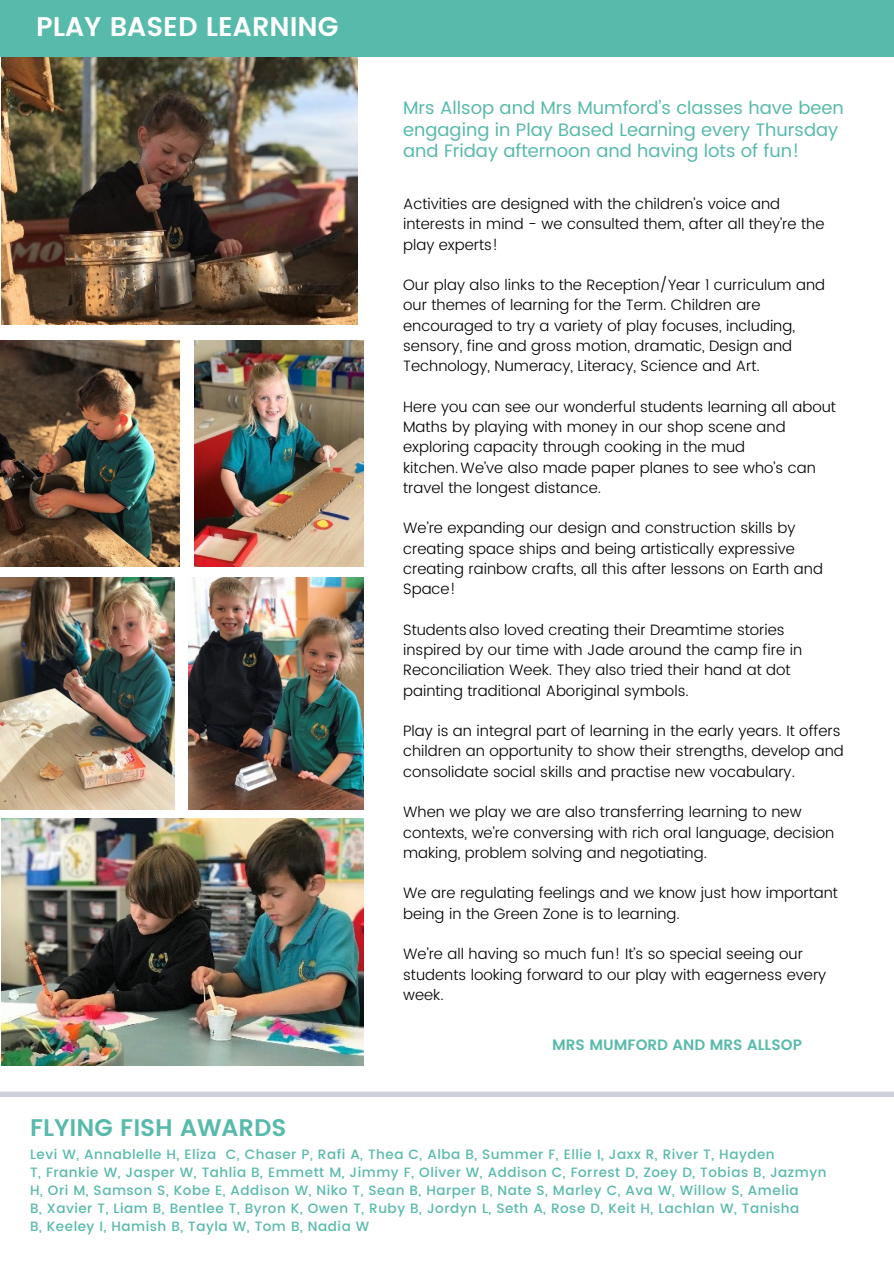
<style>
.page{position:relative;width:894px;height:1264px;background:#fff}
.page>*{position:absolute;margin:0;border:0;box-sizing:border-box;transform-origin:0 0}
.t1{font:600 27px "Poppins";color:#fff}
.t2{font:600 24px "Poppins";color:#58baab}
.t3{font:18px/21.5px "Poppins";color:#58baab}
.t4{font:300 15px/20.2px "Poppins";color:#000}
.t5{font:600 15px "Poppins";color:#58baab}
.t6{font:500 13.5px/18px "Poppins";letter-spacing:.04em;color:#58baab}
</style>
<div class="page">
<div style="left:0;top:0;width:893px;height:57px;background:#58baab"></div>
<svg style="left:0;top:1091px;width:893px;height:6px;background:#d0d4db"></svg>
<img style="left:194px;top:340px;width:169px;height:226px">
<img style="left:2px;top:57px;width:356px;height:267px">
<img style="left:0;top:340px;width:179px;height:226px">
<img style="left:2px;top:818px;width:361px;height:246px">
<img style="left:0;top:577px;width:175px;height:232px">
<img style="left:189px;top:577px;width:174px;height:232px">
<h1 class="t1" style="left:36px;top:11px;width:304px">PLAY BASED LEARNING</h1>
<h2 class="t2" style="left:30px;top:1113px;width:258px">FLYING FISH AWARDS</h2>
<p class="t3" style="left:403px;top:97px;width:442px">Mrs Allsop and Mrs Mumford’s classes have been engaging in Play Based Learning every Thursday and Friday afternoon and having lots of fun!</p>
<p class="t4" style="left:403px;top:194px;width:422px">Activities are designed with the children’s voice and interests in mind - we consulted them, after all they’re the play experts!</p>
<p class="t4" style="left:403px;top:275px;width:423px">Our play also links to the Reception/Year 1 curriculum and our themes of learning for the Term. Children are encouraged to try a variety of play focuses, including, sensory, fine and gross motion, dramatic, Design and Technology, Numeracy, Literacy, Science and Art.</p>
<p class="t4" style="left:403px;top:396px;width:434px">Here you can see our wonderful students learning all about Maths by playing with money in our shop scene and exploring capacity through cooking in the mud kitchen.We’ve also made paper planes to see who’s can travel the longest distance.</p>
<p class="t4" style="left:403px;top:518px;width:421px">We’re expanding our design and construction skills by creating space ships and being artistically expressive creating rainbow crafts, all this after lessons on Earth and Space!</p>
<p class="t4" style="left:403px;top:619px;width:400px">Studentsalso loved creating their Dreamtime stories inspired by our time with Jade around the camp fire in Reconciliation Week. They also tried their hand at dot painting traditional Aboriginal symbols.</p>
<p class="t4" style="left:403px;top:721px;width:442px">Play is an integral part of learning in the early years. It offers children an opportunity to show their strengths, develop and consolidate social skills and practise new vocabulary.</p>
<p class="t4" style="left:403px;top:802px;width:432px">When we play we are also transferring learning to new contexts, we’re conversing with rich oral language, decision making, problem solving and negotiating.</p>
<p class="t4" style="left:403px;top:883px;width:436px">We are regulating feelings and we know just how important being in the Green Zone is to learning.</p>
<p class="t4" style="left:403px;top:943px;width:424px">We’re all having so much fun! It’s so special seeing our students looking forward to our play with eagerness every week.</p>
<p class="t5" style="left:552px;top:1036px;width:251px">MRS MUMFORD AND MRS ALLSOP</p>
<p class="t6" style="left:30px;top:1145px;width:797px">Levi W, Annablelle H, Eliza C, Chaser P, Rafi A, Thea C, Alba B, Summer F, Ellie I, Jaxx R, River T, Hayden<br>T, Frankie W, Jasper W, Tahlia B, Emmett M, Jimmy F, Oliver W, Addison C, Forrest D, Zoey D, Tobias B, Jazmyn H, Ori M, Samson S, Kobe E, Addison W, Niko T, Sean B, Harper B, Nate S, Marley C, Ava W, Willow S, Amelia<br>B, Xavier T, Liam B, Bentlee T, Byron K, Owen T, Ruby B, Jordyn L, Seth A, Rose D, Keit H, Lachlan W, Tanisha<br>B, Keeley I, Hamish B, Tayla W, Tom B, Nadia W</p>
</div>
